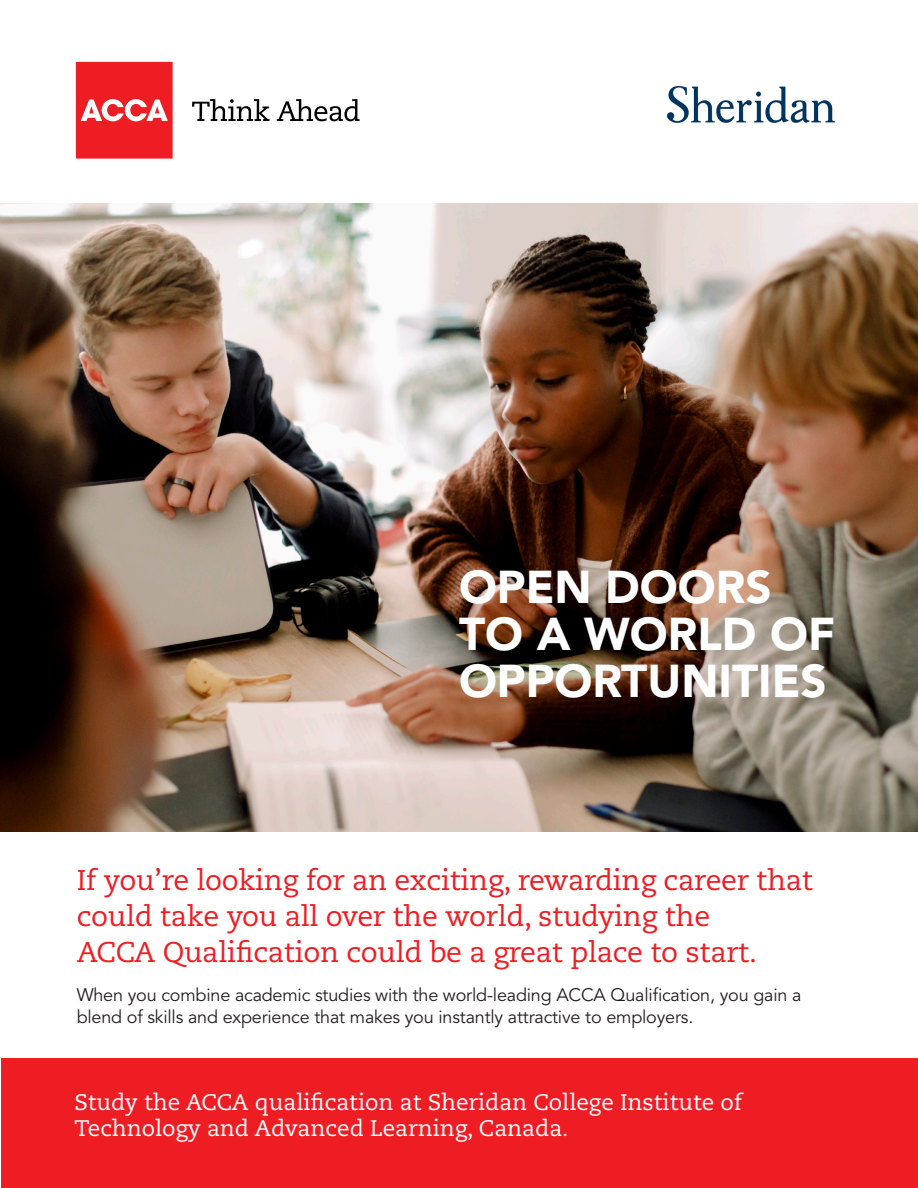
<style>
.page{position:relative;width:918px;height:1188px;background:#fff}
.page>*{position:absolute;margin:0;border:0;box-sizing:border-box;transform-origin:0 0}
.t1{font:900 45.6px "Avenir";color:#fff}
.t2{font:28.5px/36px "Caecilia LT Std";letter-spacing:-.01em;color:#ee1d23}
.t3{font:22.5px/25.5px "Caecilia LT Std";color:#fff}
.t4{font:18px/22.5px "Avenir";letter-spacing:-.01em;color:#231f20}
.s1{font-family:"Avenir"}
</style>
<div class="page">
<img style="left:0;top:203px;width:918px;height:629px">
<div style="left:1px;top:1058px;width:917px;height:130px;background:#ee1d23"></div>
<svg style="left:75px;top:61px;width:98px;height:98px;background:#f03a3f"></svg>
<svg style="left:192px;top:99px;width:77px;height:22px"></svg>
<svg style="left:277px;top:99px;width:83px;height:22px"></svg>
<img style="left:668px;top:87px;width:166px;height:35px">
<p class="t1" style="left:459px;top:559px;width:314px">OPEN DOORS</p>
<p class="t1" style="left:459px;top:606px;width:378px">TO A WORLD OF</p>
<p class="t1" style="left:459px;top:653px;width:369px">OPPORTUNITIES</p>
<p class="t2" style="left:77px;top:863px;width:738px">If you’re looking for an exciting, rewarding career that could take you all over the world, studying the<br>ACCA Qualification could be a great place to start.</p>
<p class="t4" style="left:77px;top:984px;width:726px">When you combine academic studies with the world-leading ACCA Qualification, you gain a blend of skills and experience that makes you instantly attractive to employers.</p>
<p class="t3" style="left:75px;top:1090px;width:669px">Study the ACCA qualification at Sheridan College Institute of<br>Technology and Advanced Learning, Canada<span class="s1">.</span></p>
</div>
